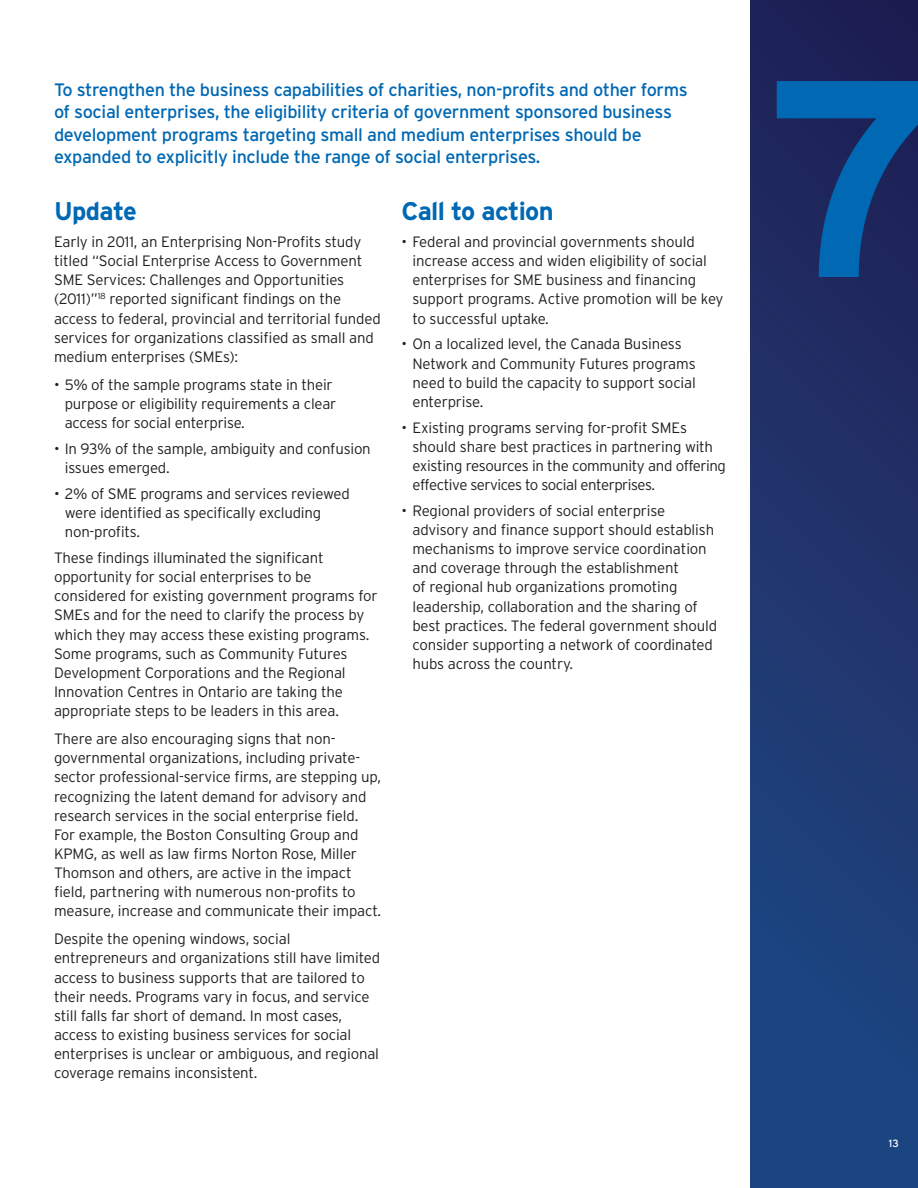
<style>
.page{position:relative;width:918px;height:1188px;background:#fff}
.page>*{position:absolute;margin:0;border:0;box-sizing:border-box;transform-origin:0 0}
.t1{font:700 279.9px "Interstate";color:#0168b3}
.t2{font:700 25.5px "Interstate";letter-spacing:-.025em;color:#0168b3}
.t3{font:18px/22.5px "Interstate";letter-spacing:-.02em;color:#0168b3}
.t4{font:300 15px/19.2px "Interstate";letter-spacing:-.01em;color:#231f20}
.t5{font:10.5px "Interstate";color:#fff}
</style>
<div class="page">
<div style="left:750px;top:0;width:168px;height:1188px;background:linear-gradient(to bottom,#201f53,#1d4986)"></div>
<p class="t3" style="left:54px;top:78px;width:635px">To strengthen the business capabilities of charities, non-profits and other forms of social enterprises, the eligibility criteria of government sponsored business development programs targeting small and medium enterprises should be expanded to explicitly include the range of social enterprises.</p>
<h2 class="t2" style="left:54px;top:197px;width:84px">Update</h2>
<p class="t4" style="left:54px;top:232px;width:328px">Early in 2011, an Enterprising Non-Profits study titled “Social Enterprise Access to Government SME Services: Challenges and Opportunities (2011)”<sup>18</sup> reported significant findings on the access to federal, provincial and territorial funded services for organizations classified as small and medium enterprises (SMEs):</p>
<p class="t4" style="left:65px;top:375px;width:273px;text-indent:-11px">• 5% of the sample programs state in their purpose or eligibility requirements a clear access for social enterprise.</p>
<p class="t4" style="left:65px;top:439px;width:307px;text-indent:-11px">• In 93% of the sample, ambiguity and confusion issues emerged.</p>
<p class="t4" style="left:65px;top:484px;width:286px;text-indent:-11px">• 2% of SME programs and services reviewed were identified as specifically excluding non-profits.</p>
<p class="t4" style="left:54px;top:548px;width:325px">These findings illuminated the significant opportunity for social enterprises to be considered for existing government programs for SMEs and for the need to clarify the process by which they may access these existing programs.<br>Some programs, such as Community Futures Development Corporations and the Regional Innovation Centres in Ontario are taking the appropriate steps to be leaders in this area.</p>
<p class="t4" style="left:54px;top:729px;width:329px">There are also encouraging signs that non&shy;governmental organizations, including private&shy;sector professional-service firms, are stepping up, recognizing the latent demand for advisory and research services in the social enterprise field.<br>For example, the Boston Consulting Group and KPMG, as well as law firms Norton Rose, Miller Thomson and others, are active in the impact field, partnering with numerous non-profits to measure, increase and communicate their impact.</p>
<p class="t4" style="left:54px;top:929px;width:328px">Despite the opening windows, social entrepreneurs and organizations still have limited access to business supports that are tailored to their needs. Programs vary in focus, and service still falls far short of demand. In most cases, access to existing business services for social enterprises is unclear or ambiguous, and regional coverage remains inconsistent.</p>
<h2 class="t2" style="left:402px;top:197px;width:154px">Call to action</h2>
<p class="t4" style="left:412px;top:232px;width:313px;text-indent:-11px">• Federal and provincial governments should increase access and widen eligibility of social enterprises for SME business and financing support programs. Active promotion will be key to successful uptake.</p>
<p class="t4" style="left:412px;top:334px;width:285px;text-indent:-11px">• On a localized level, the Canada Business Network and Community Futures programs need to build the capacity to support social enterprise.</p>
<p class="t4" style="left:412px;top:418px;width:315px;text-indent:-11px">• Existing programs serving for-profit SMEs should share best practices in partnering with existing resources in the community and offering effective services to social enterprises.</p>
<p class="t4" style="left:412px;top:501px;width:306px;text-indent:-11px">• Regional providers of social enterprise advisory and finance support should establish mechanisms to improve service coordination and coverage through the establishment<br>of regional hub organizations promoting leadership, collaboration and the sharing of best practices. The federal government should consider supporting a network of coordinated hubs across the country.</p>
<h1 class="t1" style="left:764px;top:22px;width:178px">7</h1>
<p class="t5" style="left:889px;top:1137px;width:11px">13</p>
</div>
